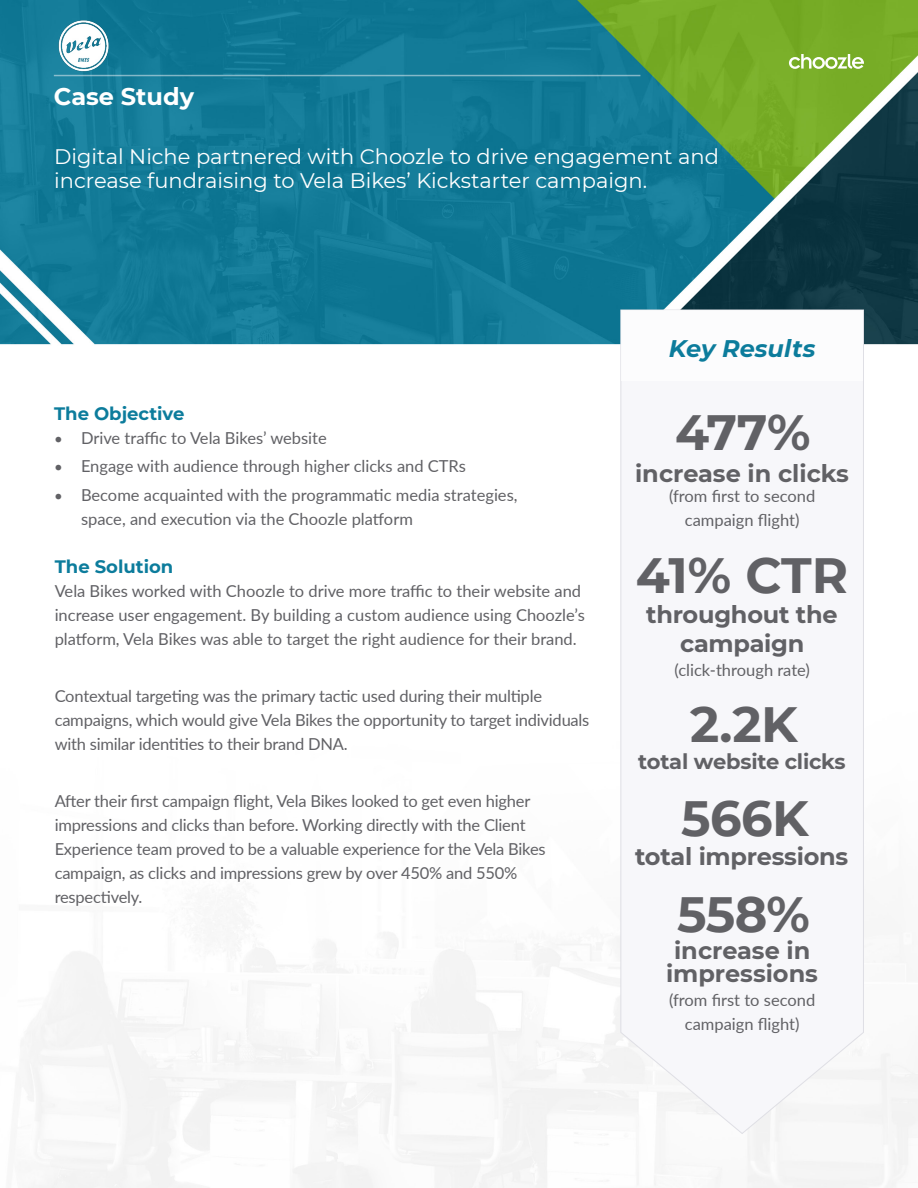
<style>
.page{position:relative;width:918px;height:1188px;background:#fff}
.page>*{position:absolute;margin:0;border:0;box-sizing:border-box;transform-origin:0 0}
.t1{font:700 49.5px "Montserrat";letter-spacing:-.01em;color:#616165}
.t2{font:700 24px/28.5px "Montserrat";letter-spacing:-.01em;color:#616165;text-align:center}
.t3{font:italic 700 24px "Montserrat";color:#0c7c9c}
.t4{font:700 24px "Montserrat";color:#fff}
.t5{font:21px/24px "Montserrat";color:#fff}
.t6{font:700 21px "Montserrat";letter-spacing:-.01em;color:#616165}
.t7{font:700 18px "Montserrat";color:#0c7c9c}
.t8{font:16.5px/24px "Lato";letter-spacing:-.015em;color:#616165}
.s1{font-size:15px}
</style>
<div class="page">
<img style="left:0;top:0;width:918px;height:1188px">
<hr style="left:54px;top:75px;width:586px;height:1px;background:#f7f7fa">
<svg style="left:789px;top:54px;width:75px;height:15px"></svg>
<svg style="left:620px;top:309px;width:244px;height:825px"></svg>
<div style="left:621px;top:310px;width:242px;height:71px;background:#fff"></div>
<img style="left:54px;top:17px;width:65px;height:62px">
<h2 class="t4" style="left:54px;top:79px;width:142px">Case Study</h2>
<p class="t5" style="left:54px;top:144px;width:666px">Digital Niche partnered with Choozle to drive engagement and increase fundraising to Vela Bikes’ Kickstarter campaign.</p>
<p class="t7" style="left:54px;top:400px;width:132px">The Objective</p>
<p class="t8" style="left:54px;top:425px;width:274px"><span class="s1">•</span> Drive traffic to Vela Bikes’ website</p>
<p class="t8" style="left:54px;top:454px;width:414px"><span class="s1">•</span> Engage with audience through higher clicks and CTRs</p>
<p class="t8" style="left:81px;top:482px;width:438px;text-indent:-27px"><span class="s1">•</span> Become acquainted with the programmatic media strategies, space, and execution via the Choozle platform</p>
<p class="t7" style="left:55px;top:553px;width:120px">The Solution</p>
<p class="t8" style="left:55px;top:578px;width:532px">Vela Bikes worked with Choozle to drive more traffic to their website and increase user engagement. By building a custom audience using Choozle’s platform, Vela Bikes was able to target the right audience for their brand.</p>
<p class="t8" style="left:55px;top:683px;width:536px">Contextual targeting was the primary tactic used during their multiple campaigns, which would give Vela Bikes the opportunity to target individuals with similar identities to their brand DNA.</p>
<p class="t8" style="left:55px;top:788px;width:492px">After their first campaign flight, Vela Bikes looked to get even higher impressions and clicks than before. Working directly with the Client Experience team proved to be a valuable experience for the Vela Bikes campaign, as clicks and impressions grew by over 450% and 550% respectively.</p>
<h2 class="t3" style="left:669px;top:331px;width:148px">Key Results</h2>
<h1 class="t1" style="left:675px;top:397px;width:137px">477%</h1>
<h2 class="t2" style="left:635px;top:458px;width:215px">increase in clicks</h2>
<p class="t8" style="left:669px;top:483px;width:148px;text-align:center">(from first to second campaign flight)</p>
<h1 class="t1" style="left:636px;top:540px;width:214px">41% CTR</h1>
<h2 class="t2" style="left:646px;top:599px;width:193px">throughout the campaign</h2>
<p class="t8" style="left:674px;top:657px;width:137px">(click-through rate)</p>
<h1 class="t1" style="left:690px;top:688px;width:109px">2.2K</h1>
<p class="t6" style="left:638px;top:746px;width:209px">total website clicks</p>
<h1 class="t1" style="left:681px;top:783px;width:129px">566K</h1>
<h2 class="t2" style="left:635px;top:841px;width:215px">total impressions</h2>
<h1 class="t1" style="left:677px;top:879px;width:134px">558%</h1>
<h2 class="t2" style="left:666px;top:938px;width:153px;line-height:22.5px">increase in impressions</h2>
<p class="t8" style="left:669px;top:987px;width:148px;text-align:center">(from first to second campaign flight)</p>
</div>
